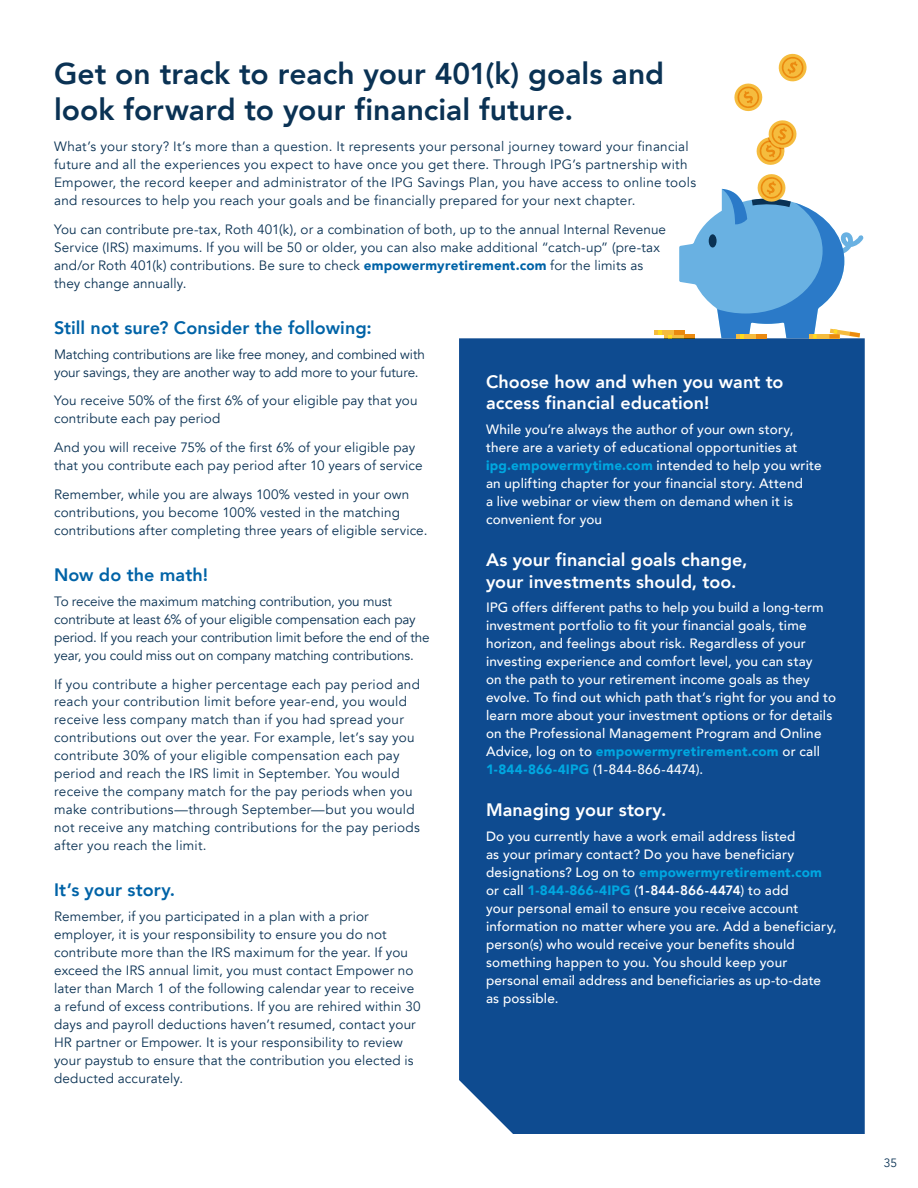
<style>
.page{position:relative;width:918px;height:1188px;background:#fff}
.page>*{position:absolute;margin:0;border:0;box-sizing:border-box;transform-origin:0 0}
.t1{font:800 30px/36px "Avenir";color:#0a3254}
.t2{font:800 18px/21.6px "Avenir";letter-spacing:.005em;color:#fff}
.t3{font:800 18px "Avenir";letter-spacing:.005em;color:#0063a7}
.t4{font:13.5px/18px "Avenir";letter-spacing:.015em;color:#0a3254}
.t5{font:500 13.5px/18px "Avenir";letter-spacing:.015em;color:#fff}
.t6{font:13.5px/18px "Avenir";letter-spacing:-.01em;color:#0a3254}
.t7{font:12px "Avenir";color:#0a3254}
.s1{font-weight:900;color:#0063a7}
.s2{font-weight:900;color:#00a7e0}
.s3{font-weight:800}
</style>
<div class="page">
<div style="left:459px;top:338px;width:406px;height:796px;background:#0e4b90"></div>
<hr style="left:664px;top:334px;width:30px;height:4px;background:#f5bc3e">
<svg style="left:668px;top:335px;width:4px;height:3px"></svg>
<hr style="left:654px;top:330px;width:30px;height:4px;background:#f5bc3e">
<svg style="left:658px;top:330px;width:4px;height:4px"></svg>
<hr style="left:674px;top:330px;width:10px;height:4px;background:#eb8a0f">
<svg style="left:679px;top:174px;width:185px;height:164px"></svg>
<svg style="left:756px;top:120px;width:41px;height:45px"></svg>
<svg style="left:734px;top:83px;width:29px;height:29px"></svg>
<svg style="left:778px;top:53px;width:29px;height:29px"></svg>
<h1 class="t1" style="left:54px;top:55px;width:612px">Get on track to reach your 401(k) goals and look forward to your financial future.</h1>
<p class="t4" style="left:54px;top:138px;width:644px">What’s your story? It’s more than a question. It represents your personal journey toward your financial future and all the experiences you expect to have once you get there. Through IPG’s partnership with Empower, the record keeper and administrator of the IPG Savings Plan, you have access to online tools and resources to help you reach your goals and be financially prepared for your next chapter.</p>
<p class="t4" style="left:54px;top:221px;width:614px">You can contribute pre-tax, Roth 401(k), or a combination of both, up to the annual Internal Revenue Service (IRS) maximums. If you will be 50 or older, you can also make additional “catch-up” (pre-tax and/or Roth 401(k) contributions. Be sure to check <span class="s1">empowermyretirement.com</span> for the limits as they change annually.</p>
<h2 class="t3" style="left:54px;top:314px;width:319px">Still not sure? Consider the following:</h2>
<p class="t6" style="left:54px;top:345px;width:372px">Matching contributions are like free money, and combined with your savings, they are another way to add more to your future.</p>
<p class="t4" style="left:54px;top:392px;width:365px">You receive 50% of the first 6% of your eligible pay that you contribute each pay period</p>
<p class="t4" style="left:54px;top:439px;width:370px">And you will receive 75% of the first 6% of your eligible pay that you contribute each pay period after 10 years of service</p>
<p class="t4" style="left:54px;top:486px;width:375px">Remember, while you are always 100% vested in your own contributions, you become 100% vested in the matching contributions after completing three years of eligible service.</p>
<h2 class="t3" style="left:54px;top:561px;width:156px">Now do the math!</h2>
<p class="t6" style="left:54px;top:592px;width:377px">To receive the maximum matching contribution, you must contribute at least 6% of your eligible compensation each pay period. If you reach your contribution limit before the end of the year, you could miss out on company matching contributions.</p>
<p class="t4" style="left:54px;top:675px;width:367px">If you contribute a higher percentage each pay period and reach your contribution limit before year-end, you would receive less company match than if you had spread your contributions out over the year. For example, let’s say you contribute 30% of your eligible compensation each pay period and reach the IRS limit in September. You would receive the company match for the pay periods when you make contributions—through September—but you would not receive any matching contributions for the pay periods after you reach the limit.</p>
<h2 class="t3" style="left:54px;top:876px;width:123px">It’s your story.</h2>
<p class="t4" style="left:54px;top:908px;width:368px">Remember, if you participated in a plan with a prior employer, it is your responsibility to ensure you do not contribute more than the IRS maximum for the year. If you exceed the IRS annual limit, you must contact Empower no later than March 1 of the following calendar year to receive a refund of excess contributions. If you are rehired within 30 days and payroll deductions haven’t resumed, contact your HR partner or Empower. It is your responsibility to review your paystub to ensure that the contribution you elected is deducted accurately.</p>
<h2 class="t2" style="left:486px;top:371px;width:299px">Choose how and when you want to access financial education!</h2>
<p class="t5" style="left:486px;top:420px;width:337px">While you’re always the author of your own story, there are a variety of educational opportunities at <span class="s2">ipg.empowermytime.com</span> intended to help you write an uplifting chapter for your financial story. Attend<br>a live webinar or view them on demand when it is convenient for you</p>
<h2 class="t2" style="left:486px;top:549px;width:263px">As your financial goals change, your investments should, too.</h2>
<p class="t5" style="left:486px;top:598px;width:352px">IPG offers different paths to help you build a long-term investment portfolio to fit your financial goals, time horizon, and feelings about risk. Regardless of your investing experience and comfort level, you can stay<br>on the path to your retirement income goals as they evolve. To find out which path that’s right for you and to learn more about your investment options or for details on the Professional Management Program and Online Advice, log on to <span class="s2">empowermyretirement.com</span> or call <span class="s2">1-844-866-4IPG</span> (1-844-866-4474).</p>
<h2 class="t2" style="left:486px;top:799px;width:182px">Managing your story.</h2>
<p class="t5" style="left:486px;top:826px;width:352px">Do you currently have a work email address listed<br>as your primary contact? Do you have beneficiary designations? Log on to <span class="s2">empowermyretirement.com </span>or call <span class="s2">1-844-866-4IPG</span> (<span class="s3">1-844-866-4474</span>) to add<br>your personal email to ensure you receive account information no matter where you are. Add a beneficiary, person(s) who would receive your benefits should something happen to you. You should keep your personal email address and beneficiaries as up-to-date as possible.</p>
<p class="t7" style="left:884px;top:1156px;width:15px">35</p>
</div>
